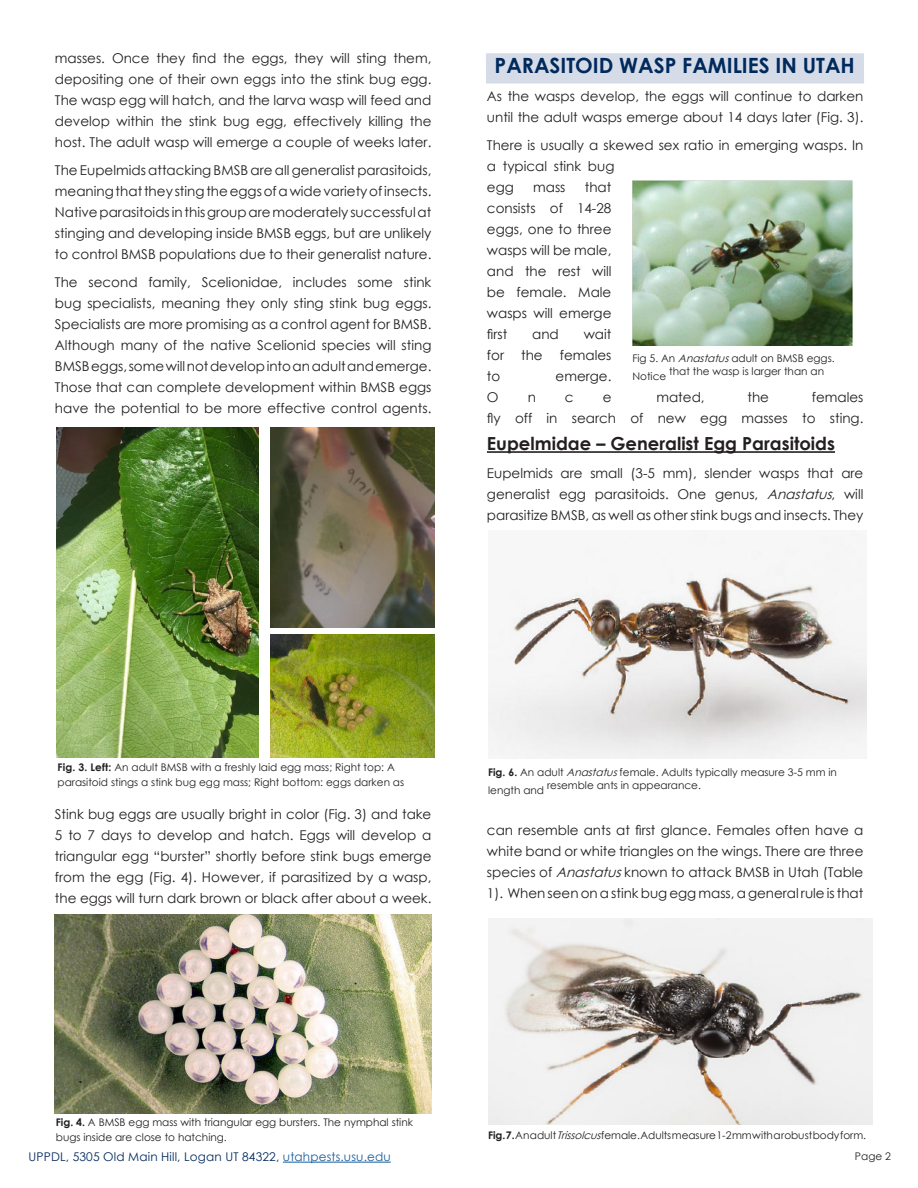
<style>
.page{position:relative;width:918px;height:1188px;background:#fff}
.page>*{position:absolute;margin:0;border:0;box-sizing:border-box;transform-origin:0 0}
.t1{font:700 21px "Century Gothic";color:#00295c}
.t2{font:700 18px "Century Gothic";color:#231f20}
.t3{font:13.5px/21px "Century Gothic";color:#231f20;text-align:justify}
.general_paragraph{font:12px "Century Gothic";letter-spacing:.01em;color:#00295c}
.t4{font:10.5px/15px "Century Gothic";color:#231f20}
.s1{font-style:italic}
.s2{font-weight:700}
.s3{color:#175d9e}
</style>
<div class="page">
<hr style="left:487px;top:451px;width:348px;height:2px;background:#231f20">
<hr style="left:283px;top:1162px;width:108px;height:1px;background:#175d9e">
<img style="left:57px;top:428px;width:202px;height:329px">
<img style="left:54px;top:914px;width:378px;height:200px">
<img style="left:270px;top:428px;width:165px;height:199px">
<img style="left:270px;top:634px;width:165px;height:123px">
<div style="left:486px;top:53px;width:378px;height:31px;background:#d5dce8"></div>
<img style="left:488px;top:552px;width:378px;height:207px">
<img style="left:633px;top:180px;width:220px;height:166px">
<img style="left:488px;top:918px;width:385px;height:207px">
<p class="t3" style="left:55px;top:48px;width:378px">masses. Once they find the eggs, they will sting them, depositing one of their own eggs into the stink bug egg.<br>The wasp egg will hatch, and the larva wasp will feed and develop within the stink bug egg, effectively killing the host. The adult wasp will emerge a couple of weeks later.</p>
<p class="t3" style="left:55px;top:160px;width:378px">The Eupelmids attacking BMSB are all generalist parasitoids, meaning that they sting the eggs of a wide variety of insects.<br>Native parasitoids in this group are moderately successful at stinging and developing inside BMSB eggs, but are unlikely to control BMSB populations due to their generalist nature.</p>
<p class="t3" style="left:55px;top:271px;width:378px">The second family, Scelionidae, includes some stink bug specialists, meaning they only sting stink bug eggs.<br>Specialists are more promising as a control agent for BMSB.<br>Although many of the native Scelionid species will sting BMSB eggs, some will not develop into an adult and emerge.<br>Those that can complete development within BMSB eggs have the potential to be more effective control agents.</p>
<p class="t1" style="left:495px;top:50px;width:362px">PARASITOID WASP FAMILIES IN UTAH</p>
<p class="t3" style="left:487px;top:85px;width:378px">As the wasps develop, the eggs will continue to darken until the adult wasps emerge about 14 days later (Fig. 3).</p>
<p class="t3" style="left:487px;top:134px;width:378px;text-align:left">There is usually a skewed sex ratio in emerging wasps. In a typical stink bug<br>egg</p>
<p class="t3" style="left:487px;top:176px;width:126px;text-indent:98px">that consists of 14-28 eggs, one to three wasps will be male, and the rest will be female. Male wasps will emerge first</p>
<p class="t3" style="left:533px;top:176px;width:34px">mass</p>
<p class="t3" style="left:532px;top:323px;width:28px">and</p>
<p class="t3" style="left:584px;top:323px;width:29px">wait</p>
<p class="t3" style="left:487px;top:344px;width:19px">for</p>
<p class="t3" style="left:521px;top:344px;width:23px">the</p>
<p class="t3" style="left:560px;top:344px;width:53px">females</p>
<p class="t3" style="left:487px;top:365px;width:15px">to</p>
<p class="t3" style="left:556px;top:365px;width:57px">emerge.</p>
<p class="t3" style="left:487px;top:386px;width:13px">O</p>
<p class="t3" style="left:528px;top:386px;width:10px">n</p>
<p class="t3" style="left:565px;top:386px;width:10px">c</p>
<p class="t3" style="left:603px;top:386px;width:10px">e</p>
<p class="t3" style="left:656px;top:386px;width:50px">mated,</p>
<p class="t3" style="left:747px;top:386px;width:23px">the</p>
<p class="t4" style="left:632px;top:351px;width:204px;line-height:13.5px">Fig 5. An <span class="s1">Anastatus</span>adult on BMSB eggs.<br>Notice that the wasp is larger than an</p>
<p class="t3" style="left:487px;top:386px;width:378px;text-align:right">females<br>fly off in search of new egg masses to sting.</p>
<p class="t2" style="left:487px;top:430px;width:350px">Eupelmidae – Generalist Egg Parasitoids</p>
<p class="t3" style="left:487px;top:463px;width:378px">Eupelmids are small (3-5 mm), slender wasps that are generalist egg parasitoids. One genus, <span class="s1">Anastatus</span>, will parasitize BMSB, as well as other stink bugs and insects. They</p>
<p class="t4" style="left:58px;top:760px;width:348px"><span class="s2">Fig. 3. Left:</span> An adult BMSB with a freshly laid egg mass; Right top: A parasitoid stings a stink bug egg mass; Right bottom: eggs darken as</p>
<p class="t3" style="left:55px;top:803px;width:378px">Stink bug eggs are usually bright in color (Fig. 3) and take 5 to 7 days to develop and hatch. Eggs will develop a triangular egg “burster” shortly before stink bugs emerge from the egg (Fig. 4). However, if parasitized by a wasp, the eggs will turn dark brown or black after about a week.</p>
<p class="t4" style="left:488px;top:765px;width:350px;line-height:13.5px"><span class="s2">Fig. 6.</span> An adult <span class="s1">Anastatus</span>female. Adults typically measure 3-5 mm in length and resemble ants in appearance.</p>
<p class="t3" style="left:487px;top:820px;width:378px">can resemble ants at first glance. Females often have a white band or white triangles on the wings. There are three species of <span class="s1">Anastatus</span>known to attack BMSB in Utah (Table 1). When seen on a stink bug egg mass, a general rule is that</p>
<p class="t4" style="left:56px;top:1115px;width:359px"><span class="s2">Fig. 4.</span> A BMSB egg mass with triangular egg bursters. The nymphal stink bugs inside are close to hatching.</p>
<p class="t4" style="left:488px;top:1128px;width:379px"><span class="s2">Fig. 7.</span> An adult <span class="s1">Trissolcus</span>female. Adults measure 1-2 mm with a robust body form.</p>
<p class="general_paragraph" style="left:28px;top:1148px;width:364px">UPPDL, 5305 Old Main Hill, Logan UT 84322, <span class="s3">utahpests.usu.edu</span></p>
<p class="t4" style="left:855px;top:1149px;width:38px">Page 2</p>
</div>
